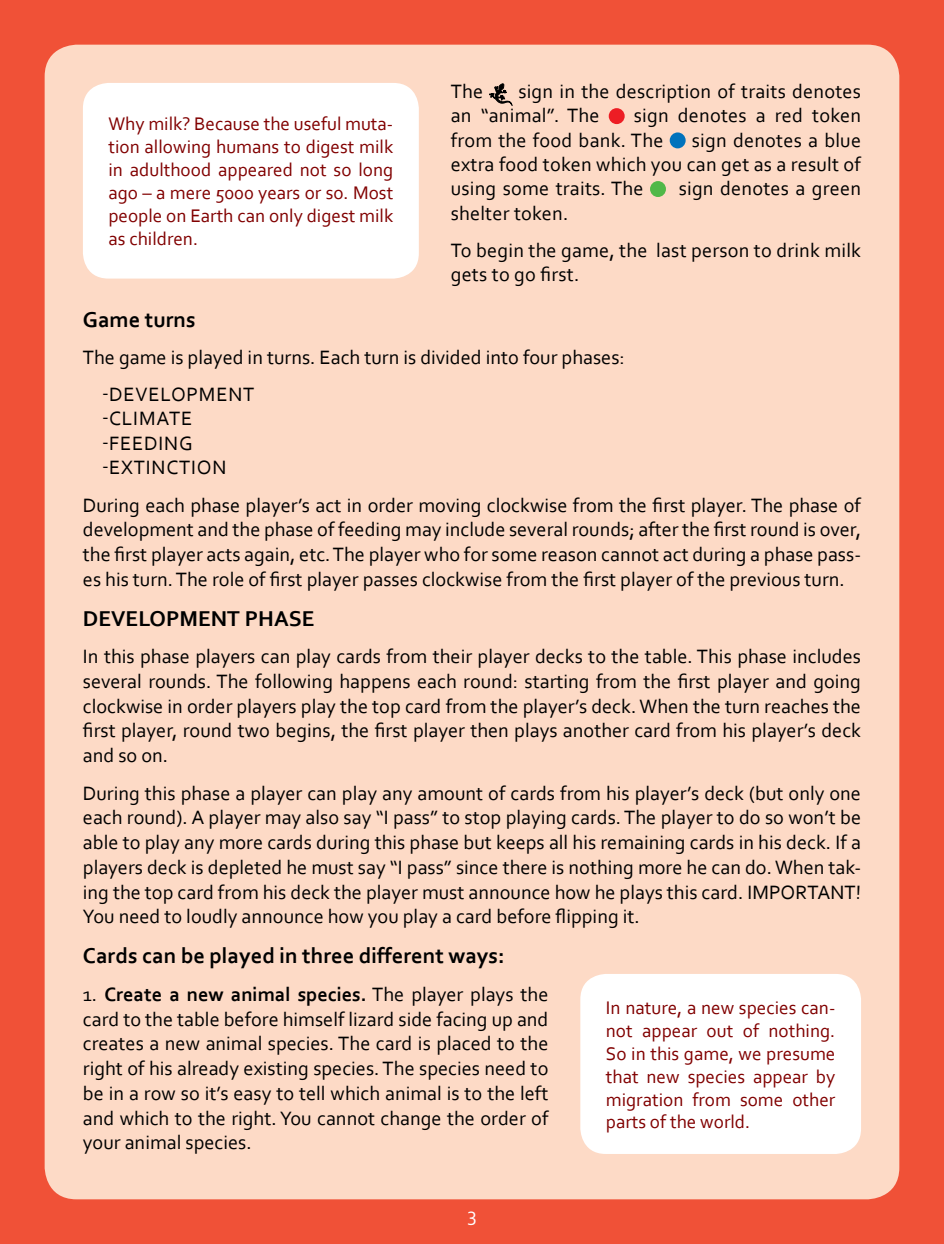
<style>
.page{position:relative;width:944px;height:1244px;background:#f05137}
.page>*{position:absolute;margin:0;border:0;box-sizing:border-box;transform-origin:0 0}
.t1{font:700 22.5px "Corbel";color:#000}
.t2{font:20.25px/24.8px "Corbel";color:#000;text-align:justify}
.t3{font:20.25px/24.3px "Corbel";letter-spacing:.04em;color:#000}
.t4{font:20.25px "Corbel";color:#fff}
.t5{font:19.12px/22.9px "Corbel";color:#810000;text-align:justify}
.s1{font-weight:700}
</style>
<div class="page">
<div style="left:45px;top:45px;width:854px;height:1154px;background:#fddac6;border-radius:32px"></div>
<svg style="left:489px;top:83px;width:24px;height:23px"></svg>
<div style="left:609px;top:108px;width:16px;height:16px;background:#ed1d24;border-radius:50%"></div>
<div style="left:670px;top:132px;width:16px;height:16px;background:#0072bc;border-radius:50%"></div>
<div style="left:650px;top:181px;width:16px;height:16px;background:#50b848;border-radius:50%"></div>
<div style="left:83px;top:83px;width:336px;height:196px;background:#fff;border-radius:26px"></div>
<div style="left:580px;top:974px;width:281px;height:180px;background:#fff;border-radius:26px"></div>
<p class="t5" style="left:108px;top:112px;width:286px">Why milk? Because the useful muta&shy;tion allowing humans to digest milk in adulthood appeared not so long ago – a mere 5000 years or so. Most people on Earth can only digest milk as children.</p>
<p class="t2" style="left:451px;top:79px;width:412px;text-indent:68px">sign in the description of traits denotes an “animal”. The</p>
<p class="t2" style="left:451px;top:78px;width:34px">The</p>
<p class="t2" style="left:451px;top:103px;width:412px;text-indent:183px">sign denotes a red token from the food bank. The</p>
<p class="t2" style="left:451px;top:127px;width:412px;text-indent:241px">sign denotes a blue extra food token which you can get as a result of using some traits. The</p>
<p class="t2" style="left:679px;top:176px;width:184px">sign denotes a green</p>
<p class="t2" style="left:451px;top:194px;width:412px;line-height:37.1px">shelter token.<br>To begin the game, the last person to drink milk</p>
<p class="t2" style="left:451px;top:261px;width:130px">gets to go first.</p>
<p class="t1" style="left:83px;top:306px;width:114px">Game turns</p>
<p class="t2" style="left:102px;top:338px;width:524px;line-height:37.1px;text-indent:-19px">The game is played in turns. Each turn is divided into four phases: -DEVELOPMENT</p>
<p class="t3" style="left:102px;top:406px;width:126px">-CLIMATE -FEEDING -EXTINCTION</p>
<p class="t2" style="left:83px;top:492px;width:780px">During each phase player’s act in order moving clockwise from the first player. The phase of development and the phase of feeding may include several rounds; after the first round is over, the first player acts again, etc. The player who for some reason cannot act during a phase pass&shy;es his turn. The role of first player passes clockwise from the first player of the previous turn.</p>
<p class="t1" style="left:83px;top:604px;width:233px">DEVELOPMENT PHASE</p>
<p class="t2" style="left:83px;top:643px;width:780px">In this phase players can play cards from their player decks to the table. This phase includes several rounds. The following happens each round: starting from the first player and going clockwise in order players play the top card from the player’s deck. When the turn reaches the first player, round two begins, the first player then plays another card from his player’s deck and so on.</p>
<p class="t2" style="left:83px;top:780px;width:780px">During this phase a player can play any amount of cards from his player’s deck (but only one each round). A player may also say “I pass” to stop playing cards. The player to do so won’t be able to play any more cards during this phase but keeps all his remaining cards in his deck. If a players deck is depleted he must say “I pass” since there is nothing more he can do. When tak&shy;ing the top card from his deck the player must announce how he plays this card. IMPORTANT!<br>You need to loudly announce how you play a card before flipping it.</p>
<p class="t1" style="left:83px;top:942px;width:423px">Cards can be played in three different ways:</p>
<p class="t2" style="left:83px;top:981px;width:467px">1. <span class="s1">Create a new animal species.</span> The player plays the card to the table before himself lizard side facing up and creates a new animal species. The card is placed to the right of his already existing species. The species need to be in a row so it’s easy to tell which animal is to the left and which to the right. You cannot change the order of your animal species.</p>
<p class="t5" style="left:606px;top:995px;width:231px">In nature, a new species can&shy;not appear out of nothing.<br>So in this game, we presume that new species appear by migration from some other parts of the world.</p>
<p class="t4" style="left:467px;top:1201px;width:11px">3</p>
</div>
